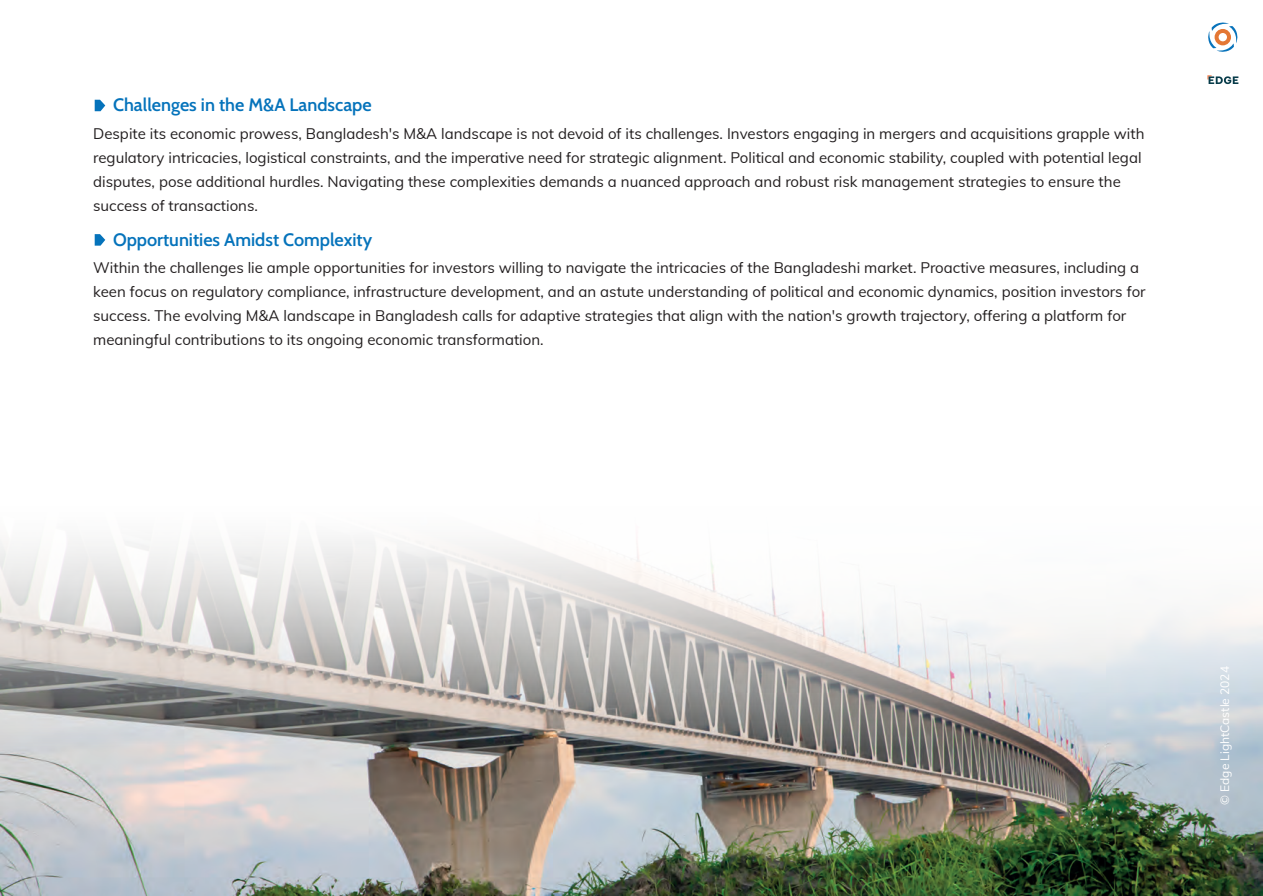
<style>
.page{position:relative;width:1263px;height:896px;background:#fff}
.page>*{position:absolute;margin:0;border:0;box-sizing:border-box;transform-origin:0 0}
.t1{font:600 18px "Cabin";color:#0573bb}
.t2{font:15px/24px "Mulish";color:#231f20}
.t3{font:12px "Mulish";color:#fff}
</style>
<div class="page">
<svg style="left:95px;top:100px;width:10px;height:11px"></svg>
<svg style="left:95px;top:234px;width:10px;height:11px"></svg>
<img style="left:0;top:748px;width:1263px;height:147px">
<svg style="left:0;top:539px;width:1263px;height:209px"></svg>
<svg style="left:1208px;top:22px;width:30px;height:30px"></svg>
<svg style="left:1207px;top:75px;width:31px;height:9px"></svg>
<p class="t1" style="left:113px;top:91px;width:260px">Challenges in the M&amp;A Landscape</p>
<p class="t2" style="left:93px;top:121px;width:1052px">Despite its economic prowess, Bangladesh's M&amp;A landscape is not devoid of its challenges. Investors engaging in mergers and acquisitions grapple with regulatory intricacies, logistical constraints, and the imperative need for strategic alignment. Political and economic stability, coupled with potential legal disputes, pose additional hurdles. Navigating these complexities demands a nuanced approach and robust risk management strategies to ensure the success of transactions.</p>
<p class="t1" style="left:113px;top:225px;width:260px">Opportunities Amidst Complexity</p>
<p class="t2" style="left:93px;top:255px;width:1054px">Within the challenges lie ample opportunities for investors willing to navigate the intricacies of the Bangladeshi market. Proactive measures, including a keen focus on regulatory compliance, infrastructure development, and an astute understanding of political and economic dynamics, position investors for success. The evolving M&amp;A landscape in Bangladesh calls for adaptive strategies that align with the nation's growth trajectory, offering a platform for meaningful contributions to its ongoing economic transformation.</p>
<p class="t3" style="left:1215px;top:804px;width:140px;rotate:-90deg">© Edge LightCastle 2024</p>
</div>
